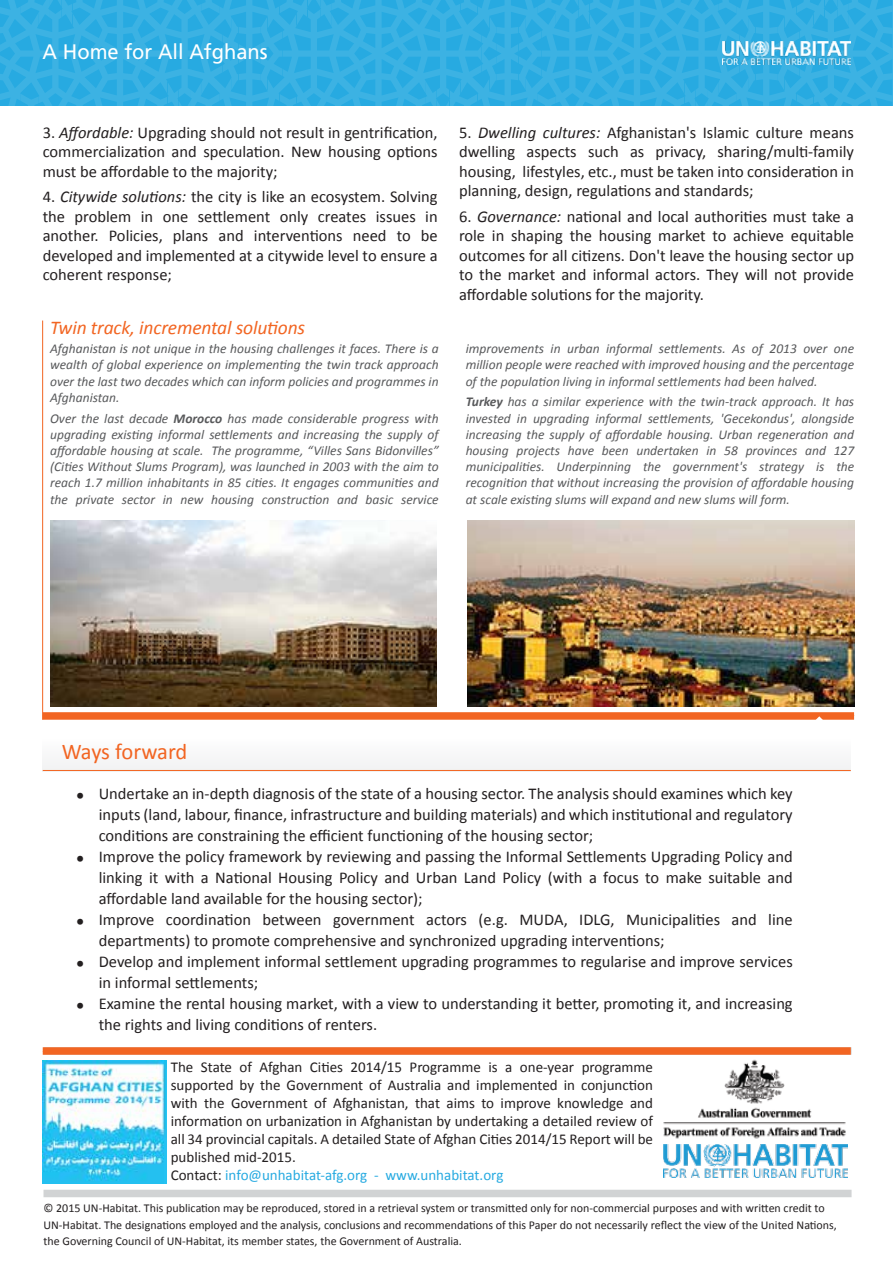
<style>
.page{position:relative;width:893px;height:1263px;background:#fff}
.page>*{position:absolute;margin:0;border:0;box-sizing:border-box;transform-origin:0 0}
.t1{font:22.5px "Calibri";letter-spacing:-.01em;color:#f26522}
.t2{font:21px "Frutiger LT Std";color:#fff;scale:.96 1}
.t3{font:italic 19.5px "Calibri";letter-spacing:-.01em;color:#f26522}
.t4{font:16.5px/19.5px "Calibri";color:#231f20;text-align:justify}
.t5{font:700 16.5px "Calibri";color:#231f20}
.t6{font:15px/18px "Calibri";color:#231f20}
.t7{font:italic 13.5px/16.2px "Calibri";color:#58595b;text-align:justify}
.t8{font:12px/16.5px "Calibri";color:#231f20}
.s1{font-style:italic}
.s2{font-weight:700}
.s3{color:#27aae1}
</style>
<div class="page">
<img style="left:43px;top:1060px;width:123px;height:124px">
<img style="left:663px;top:1059px;width:183px;height:80px">
<div style="left:44px;top:1190px;width:808px;height:7px;background:#d1d3d4"></div>
<img style="left:663px;top:1144px;width:185px;height:33px">
<svg style="left:0;top:0;width:893px;height:106px;background:#32aee2"></svg>
<img style="left:723px;top:42px;width:127px;height:22px">
<div style="left:43px;top:738px;width:808px;height:34px;background:#f7f7f8"></div>
<div style="left:43px;top:1047px;width:808px;height:8px;background:#f26522"></div>
<hr style="left:43px;top:770px;width:808px;height:1px;background:#f26522">
<div style="left:43px;top:712px;width:811px;height:8px;background:#f26522"></div>
<hr style="left:42px;top:321px;width:1px;height:399px;background:#f26522">
<svg style="left:812px;top:716px;width:14px;height:4px"></svg>
<img style="left:50px;top:520px;width:387px;height:186px">
<img style="left:468px;top:520px;width:386px;height:186px">
<p class="t2" style="left:43px;top:39px;width:236px">A Home for All Afghans</p>
<p class="t4" style="left:43px;top:123px;width:397px">3. <span class="s1">Affordable:</span> Upgrading should not result in gentrification, commercialization and speculation. New housing options must be affordable to the majority;</p>
<p class="t4" style="left:43px;top:187px;width:397px">4. <span class="s1">Citywide solutions:</span> the city is like an ecosystem. Solving the problem in one settlement only creates issues in another. Policies, plans and interventions need to be developed and implemented at a citywide level to ensure a coherent response;</p>
<p class="t3" style="left:50px;top:314px;width:257px">Twin track, incremental solutions</p>
<p class="t7" style="left:50px;top:340px;width:390px">Afghanistan is not unique in the housing challenges it faces. There is a wealth of global experience on implementing the twin track approach over the last two decades which can inform policies and programmes in Afghanistan.</p>
<p class="t7" style="left:50px;top:409px;width:390px">Over the last decade <span class="s2">Morocco</span> has made considerable progress with upgrading existing informal settlements and increasing the supply of affordable housing at scale. The programme, “Villes Sans Bidonvilles” (Cities Without Slums Program), was launched in 2003 with the aim to reach 1.7 million inhabitants in 85 cities. It engages communities and the private sector in new housing construction and basic service</p>
<p class="t4" style="left:459px;top:123px;width:397px">5. <span class="s1">Dwelling cultures:</span> Afghanistan's Islamic culture means dwelling aspects such as privacy, sharing/multi-family housing, lifestyles, etc., must be taken into consideration in planning, design, regulations and standards;</p>
<p class="t4" style="left:459px;top:207px;width:397px">6. <span class="s1">Governance:</span> national and local authorities must take a role in shaping the housing market to achieve equitable outcomes for all citizens. Don't leave the housing sector up to the market and informal actors. They will not provide affordable solutions for the majority.</p>
<p class="t7" style="left:466px;top:340px;width:390px">improvements in urban informal settlements. As of 2013 over one million people were reached with improved housing and the percentage of the population living in informal settlements had been halved.</p>
<p class="t7" style="left:466px;top:393px;width:390px"><span class="s2">Turkey</span> has a similar experience with the twin-track approach. It has invested in upgrading informal settlements, 'Gecekondus', alongside increasing the supply of affordable housing. Urban regeneration and housing projects have been undertaken in 58 provinces and 127 municipalities. Underpinning the government's strategy is the recognition that without increasing the provision of affordable housing at scale existing slums will expand and new slums will form.</p>
<h1 class="t1" style="left:62px;top:737px;width:127px">Ways forward</h1>
<p class="t4" style="left:99px;top:783px;width:695px;line-height:21px;text-align:left">Undertake an in-depth diagnosis of the state of a housing sector. The analysis should examines which key inputs (land, labour, finance, infrastructure and building materials) and which institutional and regulatory conditions are constraining the efficient functioning of the housing sector;<br>Improve the policy framework by reviewing and passing the Informal Settlements Upgrading Policy and linking it with a National Housing Policy and Urban Land Policy (with a focus to make suitable and affordable land available for the housing sector);<br>Improve coordination between government actors (e.g. MUDA, IDLG, Municipalities and line departments) to promote comprehensive and synchronized upgrading interventions;<br>Develop and implement informal settlement upgrading programmes to regularise and improve services in informal settlements;<br>Examine the rental housing market, with a view to understanding it better, promoting it, and increasing the rights and living conditions of renters.</p>
<p class="t5" style="left:76px;top:785px;width:10px">•</p>
<p class="t5" style="left:76px;top:848px;width:10px">•</p>
<p class="t5" style="left:76px;top:911px;width:10px">•</p>
<p class="t5" style="left:76px;top:953px;width:10px">•</p>
<p class="t5" style="left:76px;top:995px;width:10px">•</p>
<p class="t6" style="left:171px;top:1058px;width:484px">The State of Afghan Cities 2014/15 Programme is a one-year programme supported by the Government of Australia and implemented in conjunction with the Government of Afghanistan, that aims to improve knowledge and information on urbanization in Afghanistan by undertaking a detailed review of all 34 provincial capitals. A detailed State of Afghan Cities 2014/15 Report will be published mid-2015.<br>Contact: <span class="s3">info@unhabitat-afg.org - www.unhabitat.org</span></p>
<p class="t8" style="left:44px;top:1200px;width:795px">© 2015 UN-Habitat. This publication may be reproduced, stored in a retrieval system or transmitted only for non-commercial purposes and with written credit to<br>UN-Habitat. The designations employed and the analysis, conclusions and recommendations of this Paper do not necessarily reflect the view of the United Nations, the Governing Council of UN-Habitat, its member states, the Government of Australia.</p>
</div>
